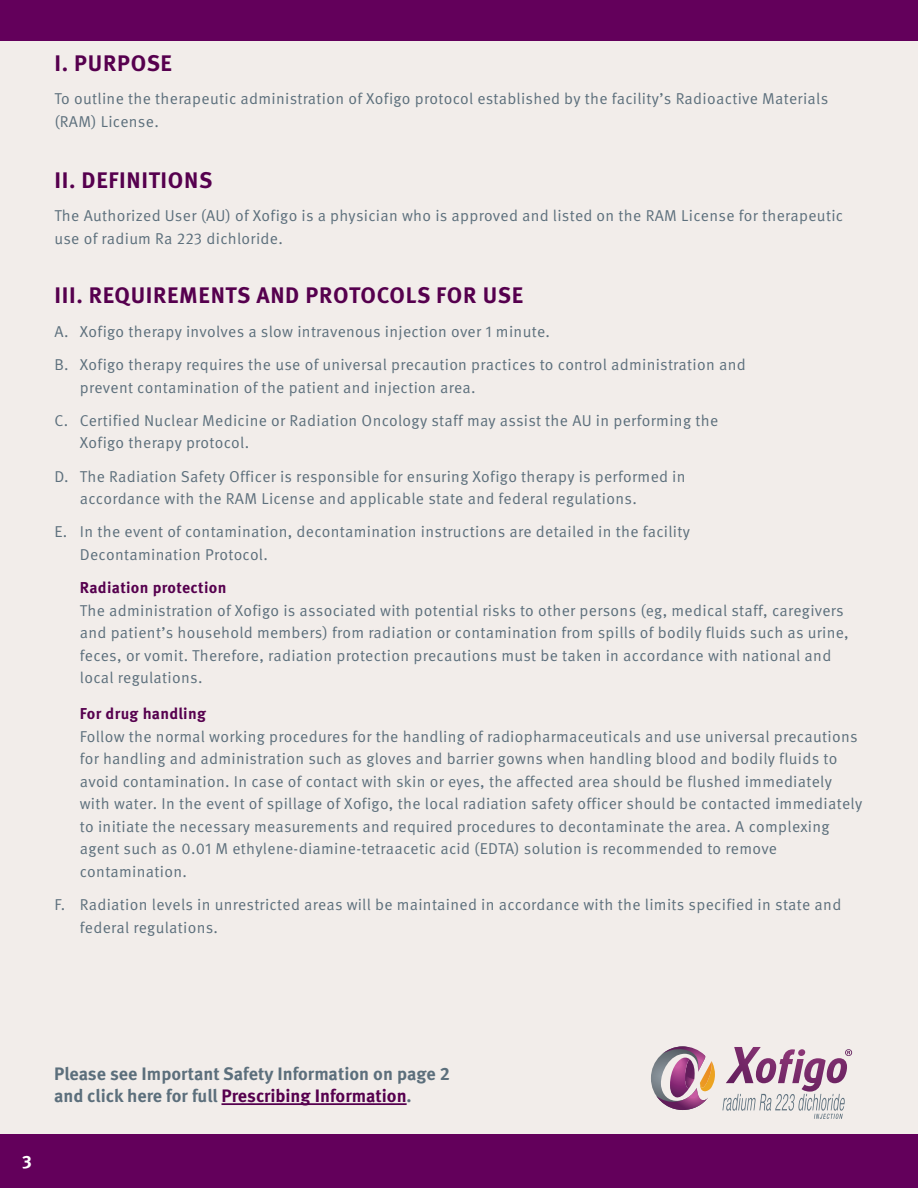
<style>
.page{position:relative;width:918px;height:1188px;background:#fff}
.page>*{position:absolute;margin:0;border:0;box-sizing:border-box;transform-origin:0 0}
.t1{font:700 22.5px "Meta Pro";letter-spacing:.03em;color:#56004e}
.t2{font:700 18px/21.6px "Meta Pro";color:#5c6f7c}
.t3{font:700 18px "Meta Pro";color:#fff}
.t4{font:15.75px/22.5px "Meta Pro Norm";letter-spacing:.02em;color:#5c6f7c}
.t5{font:700 15.75px "Meta Pro";letter-spacing:.02em;color:#56004e}
.s1{color:#56004e}
</style>
<div class="page">
<div style="left:0;top:0;width:918px;height:1166px;background:#f2edea"></div>
<div style="left:0;top:1134px;width:918px;height:54px;background:#63005b"></div>
<svg style="left:651px;top:1046px;width:64px;height:64px"></svg>
<svg style="left:722px;top:1047px;width:130px;height:72px"></svg>
<hr style="left:222px;top:1103px;width:185px;height:2px;background:#56004e">
<div style="left:0;top:0;width:918px;height:40px;background:#63005b"></div>
<h1 class="t1" style="left:54px;top:46px;width:119px">I. PURPOSE</h1>
<p class="t4" style="left:54px;top:87px;width:775px">To outline the therapeutic administration of Xofigo protocol established by the facility’s Radioactive Materials (RAM) License.</p>
<h1 class="t1" style="left:54px;top:163px;width:159px">II. DEFINITIONS</h1>
<p class="t4" style="left:54px;top:204px;width:791px">The Authorized User (AU) of Xofigo is a physician who is approved and listed on the RAM License for therapeutic use of radium Ra 223 dichloride.</p>
<h1 class="t1" style="left:54px;top:278px;width:470px">III. REQUIREMENTS AND PROTOCOLS FOR USE</h1>
<p class="t4" style="left:54px;top:314px;width:693px;line-height:33.3px">A. Xofigo therapy involves a slow intravenous injection over 1 minute.<br>B. Xofigo therapy requires the use of universal precaution practices to control administration and</p>
<p class="t4" style="left:54px;top:369px;width:665px;line-height:33.3px;text-indent:25px">prevent contamination of the patient and injection area.<br>C. Certified Nuclear Medicine or Radiation Oncology staff may assist the AU in performing the</p>
<p class="t4" style="left:54px;top:425px;width:633px;line-height:33.3px;text-indent:25px">Xofigo therapy protocol.<br>D. The Radiation Safety Officer is responsible for ensuring Xofigo therapy is performed in</p>
<p class="t4" style="left:54px;top:481px;width:637px;line-height:33.3px;text-indent:25px">accordance with the RAM License and applicable state and federal regulations.<br>E. In the event of contamination, decontamination instructions are detailed in the facility</p>
<p class="t4" style="left:80px;top:542px;width:190px">Decontamination Protocol.</p>
<p class="t5" style="left:80px;top:575px;width:148px">Radiation protection</p>
<p class="t4" style="left:80px;top:598px;width:771px">The administration of Xofigo is associated with potential risks to other persons (eg, medical staff, caregivers and patient’s household members) from radiation or contamination from spills of bodily fluids such as urine, feces, or vomit. Therefore, radiation protection precautions must be taken in accordance with national and local regulations.</p>
<p class="t5" style="left:80px;top:702px;width:128px">For drug handling</p>
<p class="t4" style="left:80px;top:724px;width:784px">Follow the normal working procedures for the handling of radiopharmaceuticals and use universal precautions for handling and administration such as gloves and barrier gowns when handling blood and bodily fluids to avoid contamination. In case of contact with skin or eyes, the affected area should be flushed immediately with water. In the event of spillage of Xofigo, the local radiation safety officer should be contacted immediately to initiate the necessary measurements and required procedures to decontaminate the area. A complexing agent such as 0.01 M ethylene-diamine-tetraacetic acid (EDTA) solution is recommended to remove contamination.</p>
<p class="t4" style="left:80px;top:892px;width:763px;text-indent:-25px">F. Radiation levels in unrestricted areas will be maintained in accordance with the limits specified in state and federal regulations.</p>
<p class="t3" style="left:22px;top:1147px;width:11px">3</p>
<p class="t2" style="left:54px;top:1062px;width:397px">Please see Important Safety Information on page 2 and click here for full <span class="s1">Prescribing Information</span>.</p>
</div>
